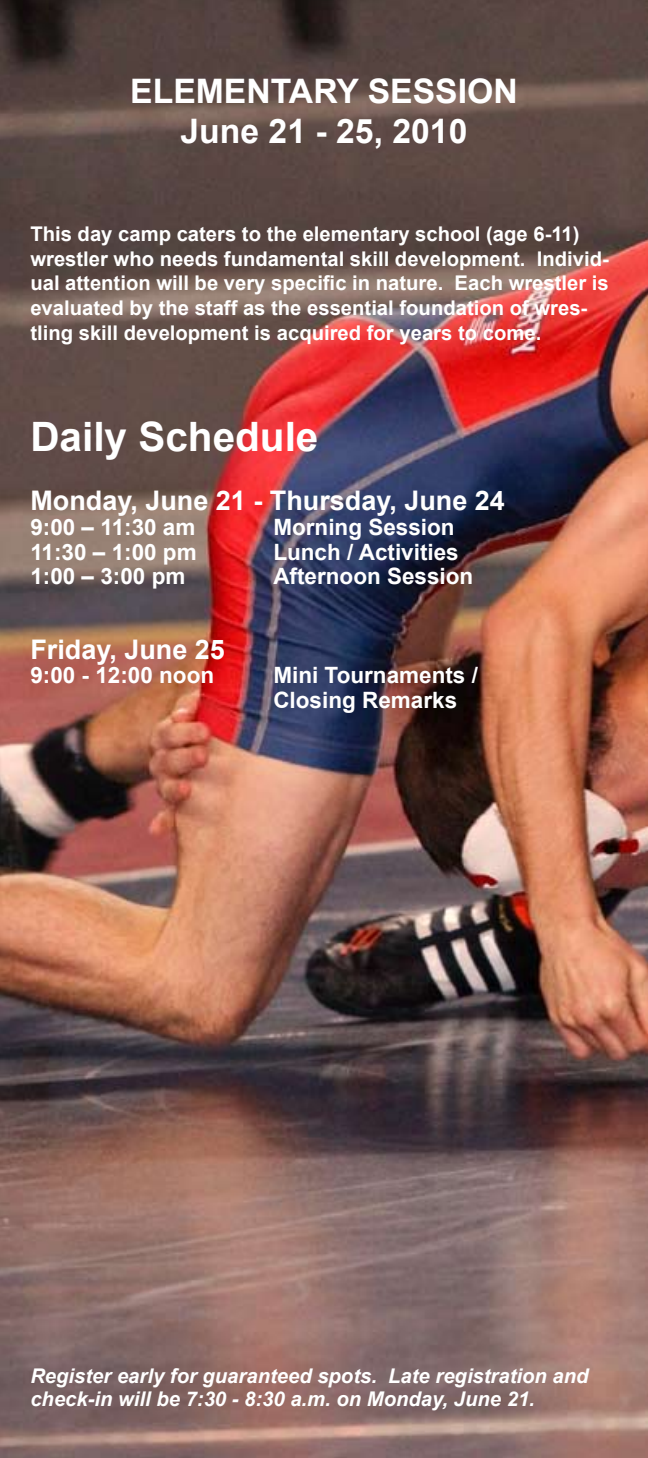
<style>
.page{position:relative;width:648px;height:1458px;background:#fff}
.page>*{position:absolute;margin:0;border:0;box-sizing:border-box;transform-origin:0 0}
.t1{font:700 40.5px "Arial";color:#fff}
.t2{font:700 33.75px/40.5px "Arial";color:#fff;text-align:center}
.t3{font:700 27px "Arial";color:#fff}
.t4{font:700 22.5px/24.8px "Arial";color:#fff}
.t5{font:700 20.25px/24.8px "Arial";color:#fff}
.t6{font:italic 700 20.25px/22.5px "Arial";color:#fff}
</style>
<div class="page">
<img style="left:0;top:0;width:648px;height:1458px">
<h2 class="t2" style="left:130px;top:72px;width:389px">ELEMENTARY SESSION<br>June 21 - 25, 2010</h2>
<p class="t5" style="left:30px;top:222px;width:580px">This day camp caters to the elementary school (age 6-11) wrestler who needs fundamental skill development. Individ&shy;ual attention will be very specific in nature. Each wrestler is evaluated by the staff as the essential foundation of wres&shy;tling skill development is acquired for years to come.</p>
<h1 class="t1" style="left:30px;top:410px;width:290px">Daily Schedule</h1>
<h3 class="t3" style="left:30px;top:483px;width:476px">Monday, June 21 - Thursday, June 24</h3>
<p class="t4" style="left:30px;top:515px;width:167px">9:00 – 11:30 am</p>
<p class="t4" style="left:273px;top:515px;width:183px">Morning Session</p>
<p class="t4" style="left:30px;top:540px;width:168px">11:30 – 1:00 pm</p>
<p class="t4" style="left:273px;top:540px;width:187px">Lunch / Activities</p>
<p class="t4" style="left:30px;top:565px;width:157px">1:00 – 3:00 pm</p>
<p class="t4" style="left:273px;top:565px;width:202px">Afternoon Session</p>
<h3 class="t3" style="left:30px;top:631px;width:196px">Friday, June 25</h3>
<p class="t4" style="left:30px;top:664px;width:185px">9:00 - 12:00 noon</p>
<p class="t4" style="left:273px;top:664px;width:206px">Mini Tournaments /<br>Closing Remarks</p>
<p class="t6" style="left:30px;top:1365px;width:560px">Register early for guaranteed spots. Late registration and check-in will be 7:30 - 8:30 a.m. on Monday, June 21.</p>
</div>
